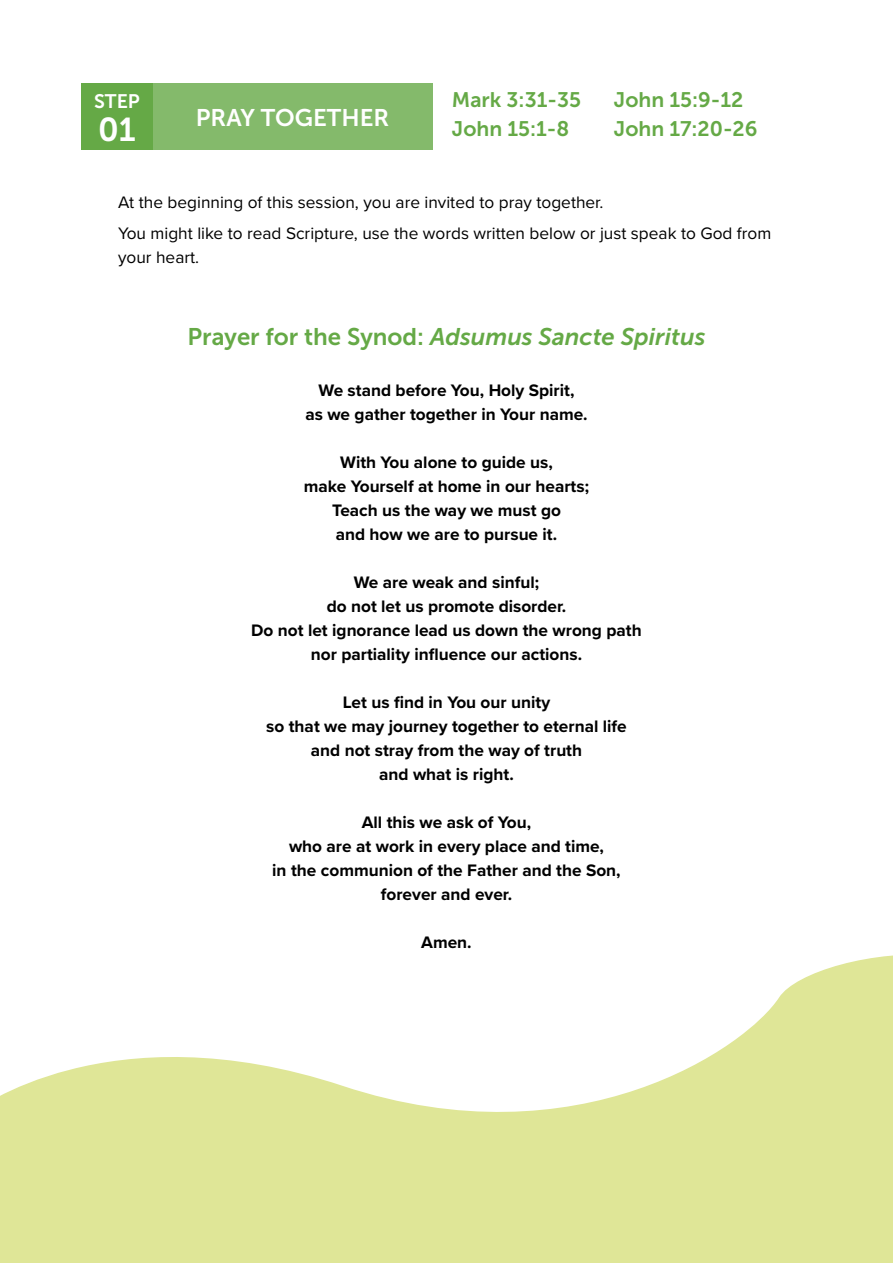
<style>
.page{position:relative;width:893px;height:1263px;background:#fff}
.page>*{position:absolute;margin:0;border:0;box-sizing:border-box;transform-origin:0 0}
.t1{font:33px "Museo Sans 700";color:#fff}
.t2{font:italic 24px "Museo Sans 700";color:#65a946}
.t3{font:24px "Museo Sans 700";color:#fff}
.t4{font:21px "Museo Sans 700";color:#65a946}
.t5{font:19.5px "Museo Sans 700";color:#fff}
.t6{font:700 17.25px/24px "Proxima Nova";color:#000;text-align:center}
.t7{font:17.25px/30.8px "Proxima Nova";color:#000}
.s1{font-style:normal}
</style>
<div class="page">
<div style="left:153px;top:84px;width:279px;height:66px;background:#84ba6b"></div>
<div style="left:81px;top:84px;width:72px;height:66px;background:#65a946"></div>
<svg style="left:0;top:955px;width:893px;height:308px;fill:#dfe697"></svg>
<p class="t5" style="left:94px;top:90px;width:47px">STEP</p>
<h1 class="t1" style="left:98px;top:111px;width:39px">01</h1>
<h2 class="t3" style="left:196px;top:104px;width:195px">PRAY TOGETHER</h2>
<p class="t4" style="left:452px;top:88px;width:131px">Mark 3:31-35</p>
<p class="t4" style="left:614px;top:88px;width:131px">John 15:9-12</p>
<p class="t4" style="left:452px;top:117px;width:119px">John 15:1-8</p>
<p class="t4" style="left:614px;top:117px;width:145px">John 17:20-26</p>
<p class="t7" style="left:118px;top:186px;width:655px">At the beginning of this session, you are invited to pray together.<br>You might like to read Scripture, use the words written below or just speak to God from</p>
<p class="t7" style="left:118px;top:241px;width:83px">your heart.</p>
<h2 class="t2" style="left:188px;top:323px;width:519px"><span class="s1">Prayer for the Synod:</span> Adsumus Sancte Spiritus</h2>
<p class="t6" style="left:305px;top:378px;width:284px">We stand before You, Holy Spirit,<br>as we gather together in Your name.</p>
<p class="t6" style="left:304px;top:450px;width:287px">With You alone to guide us,<br>make Yourself at home in our hearts;<br>Teach us the way we must go<br>and how we are to pursue it.</p>
<p class="t6" style="left:251px;top:570px;width:392px">We are weak and sinful;<br>do not let us promote disorder.<br>Do not let ignorance lead us down the wrong path nor partiality influence our actions.</p>
<p class="t6" style="left:266px;top:690px;width:362px">Let us find in You our unity<br>so that we may journey together to eternal life and not stray from the way of truth<br>and what is right.</p>
<p class="t6" style="left:272px;top:810px;width:350px">All this we ask of You,<br>who are at work in every place and time,<br>in the communion of the Father and the Son, forever and ever.</p>
<p class="t6" style="left:421px;top:930px;width:52px">Amen.</p>
</div>
